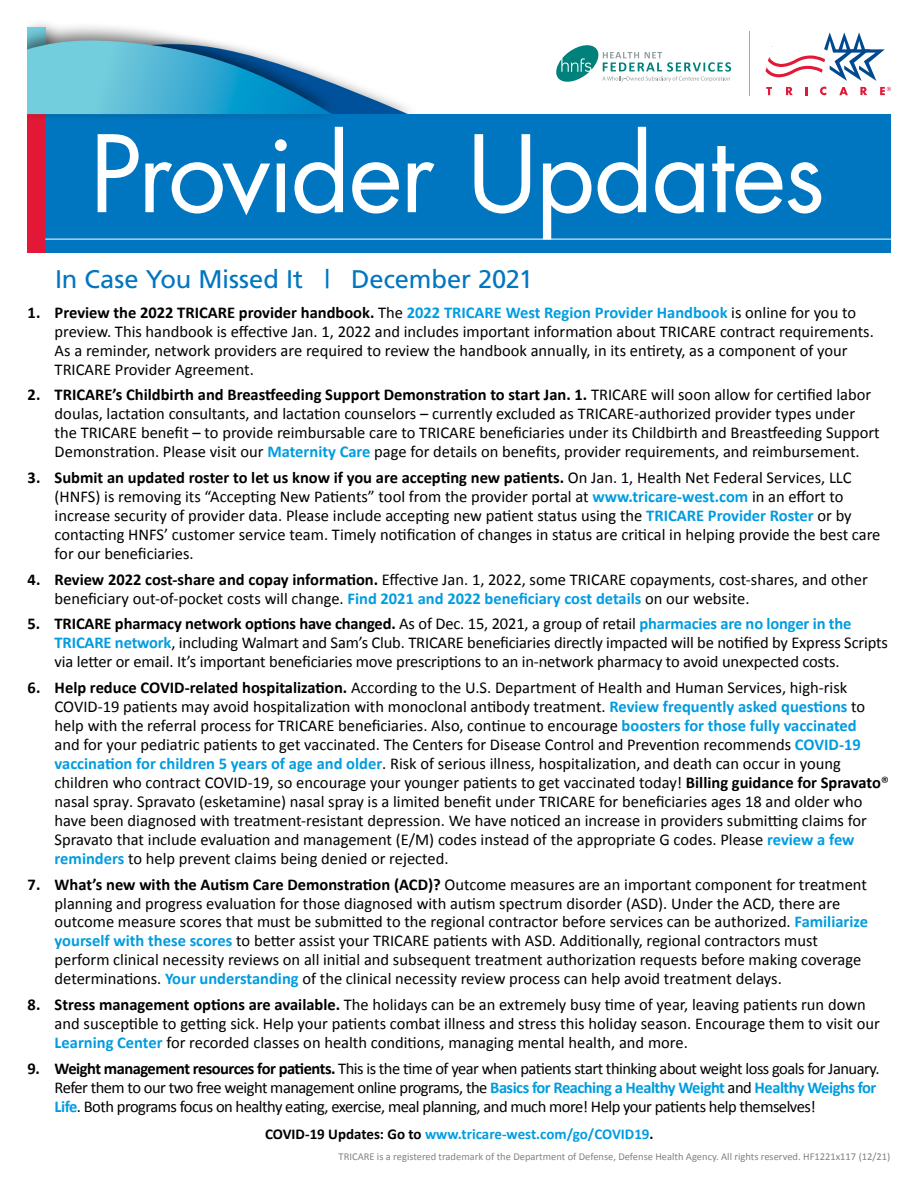
<style>
.page{position:relative;width:918px;height:1188px;background:#fff}
.page>*{position:absolute;margin:0;border:0;box-sizing:border-box;transform-origin:0 0}
.t1{font:103.5px "Futura";letter-spacing:-.02em;color:#fff}
.t2{font:25.5px "Frutiger";letter-spacing:-.005em;color:#0076c0}
.t3{font:16.5px/18.9px "Calibri";color:#000}
.t4{font:16.5px/19px "Calibri";letter-spacing:-.03em;color:#000}
.t5{font:700 15px "Calibri";color:#009ce0}
.t6{font:10.5px "Calibri";color:#808285}
.s1{font-weight:700}
.s2{font-weight:700;color:#009ce0}
.s3{color:#000}
</style>
<div class="page">
<div style="left:28px;top:114px;width:863px;height:139px;background:#0076c0"></div>
<div style="left:27px;top:114px;width:18px;height:139px;background:#e31837"></div>
<svg style="left:765px;top:32px;width:120px;height:49px"></svg>
<svg style="left:766px;top:87px;width:6px;height:8px"></svg>
<svg style="left:786px;top:87px;width:7px;height:8px"></svg>
<svg style="left:805px;top:87px;width:2px;height:8px"></svg>
<svg style="left:820px;top:87px;width:6px;height:8px"></svg>
<svg style="left:839px;top:87px;width:9px;height:8px"></svg>
<svg style="left:860px;top:87px;width:7px;height:8px"></svg>
<svg style="left:880px;top:87px;width:11px;height:8px"></svg>
<hr style="left:749px;top:31px;width:1px;height:65px;background:#a1abab">
<svg style="left:556px;top:45px;width:175px;height:37px"></svg>
<div style="left:10px;top:22px;width:330px;height:101px;background:#000;opacity:.54"></div>
<svg style="left:27px;top:40px;width:381px;height:74px"></svg>
<hr style="left:45px;top:239px;width:858px;height:1px;background:#fff">
<div style="left:0;top:6px;width:27px;height:251px;background:#fff"></div>
<p class="t1" style="left:90px;top:103px;width:737px">Provider Updates</p>
<h2 class="t2" style="left:55px;top:264px;width:480px">In Case You Missed It | December 2021</h2>
<p class="t3" style="left:55px;top:303px;width:821px;text-indent:-27px"><span class="s1">1. Preview the 2022 TRICARE provider handbook.</span> The <span class="s2">2022 TRICARE West Region Provider Handbook</span> is online for you to preview. This handbook is effective Jan. 1, 2022 and includes important information about TRICARE contract requirements.<br>As a reminder, network providers are required to review the handbook annually, in its entirety, as a component of your TRICARE Provider Agreement.</p>
<p class="t3" style="left:55px;top:385px;width:827px;text-indent:-27px"><span class="s1">2. TRICARE’s Childbirth and Breastfeeding Support Demonstration to start Jan. 1.</span> TRICARE will soon allow for certified labor doulas, lactation consultants, and lactation counselors – currently excluded as TRICARE-authorized provider types under the TRICARE benefit – to provide reimbursable care to TRICARE beneficiaries under its Childbirth and Breastfeeding Support Demonstration. Please visit our <span class="s2">Maternity Care</span> page for details on benefits, provider requirements, and reimbursement.</p>
<p class="t3" style="left:55px;top:468px;width:827px;text-indent:-27px"><span class="s1">3. Submit an updated roster to let us know if you are accepting new patients.</span> On Jan. 1, Health Net Federal Services, LLC (HNFS) is removing its “Accepting New Patients” tool from the provider portal at <span class="s2">www.tricare-west.com</span> in an effort to increase security of provider data. Please include accepting new patient status using the <span class="s2">TRICARE Provider Roster</span> or by contacting HNFS’ customer service team. Timely notification of changes in status are critical in helping provide the best care for our beneficiaries.</p>
<p class="t3" style="left:55px;top:570px;width:815px;text-indent:-27px"><span class="s1">4. Review 2022 cost-share and copay information.</span> Effective Jan. 1, 2022, some TRICARE copayments, cost-shares, and other beneficiary out-of-pocket costs will change. <span class="s2">Find 2021 and 2022 beneficiary cost details</span> on our website.</p>
<p class="t3" style="left:55px;top:614px;width:835px;text-indent:-27px"><span class="s1">5. TRICARE pharmacy network options have changed.</span> As of Dec. 15, 2021, a group of retail <span class="s2">pharmacies are no longer in the<br>TRICARE network</span>, including Walmart and Sam’s Club. TRICARE beneficiaries directly impacted will be notified by Express Scripts via letter or email. It’s important beneficiaries move prescriptions to an in-network pharmacy to avoid unexpected costs.</p>
<p class="t3" style="left:55px;top:678px;width:836px;text-indent:-27px"><span class="s1">6. Help reduce COVID-related hospitalization.</span> According to the U.S. Department of Health and Human Services, high-risk COVID-19 patients may avoid hospitalization with monoclonal antibody treatment. <span class="s2">Review frequently asked questions</span> to help with the referral process for TRICARE beneficiaries. Also, continue to encourage <span class="s2">boosters for those fully vaccinated<br></span>and for your pediatric patients to get vaccinated. The Centers for Disease Control and Prevention recommends <span class="s2">COVID-19 vaccination for children 5 years of age and older</span>. Risk of serious illness, hospitalization, and death can occur in young children who contract COVID-19, so encourage your younger patients to get vaccinated today! <span class="s1">Billing guidance for Spravato</span>® nasal spray. Spravato (esketamine) nasal spray is a limited benefit under TRICARE for beneficiaries ages 18 and older who have been diagnosed with treatment-resistant depression. We have noticed an increase in providers submitting claims for Spravato that include evaluation and management (E/M) codes instead of the appropriate G codes. Please <span class="s2">review a few reminders</span> to help prevent claims being denied or rejected.</p>
<p class="t3" style="left:55px;top:875px;width:815px;text-indent:-27px"><span class="s1">7. What’s new with the Autism Care Demonstration (ACD)?</span> Outcome measures are an important component for treatment planning and progress evaluation for those diagnosed with autism spectrum disorder (ASD). Under the ACD, there are outcome measure scores that must be submitted to the regional contractor before services can be authorized. <span class="s2">Familiarize yourself with these scores</span> to better assist your TRICARE patients with ASD. Additionally, regional contractors must perform clinical necessity reviews on all initial and subsequent treatment authorization requests before making coverage determinations. <span class="s2">Your understanding</span> of the clinical necessity review process can help avoid treatment delays.</p>
<p class="t3" style="left:55px;top:995px;width:827px;text-indent:-27px"><span class="s1">8. Stress management options are available.</span> The holidays can be an extremely busy time of year, leaving patients run down and susceptible to getting sick. Help your patients combat illness and stress this holiday season. Encourage them to visit our<br><span class="s2">Learning Center</span> for recorded classes on health conditions, managing mental health, and more.</p>
<p class="t4" style="left:55px;top:1059px;width:826px;text-indent:-27px"><span class="s1">9. Weight management resources for patients.</span> This is the time of year when patients start thinking about weight loss goals for January.<br>Refer them to our two free weight management online programs, the <span class="s2">Basics for Reaching a Healthy Weight</span> and <span class="s2">Healthy Weighs for<br>Life</span>. Both programs focus on healthy eating, exercise, meal planning, and much more! Help your patients help themselves!</p>
<p class="t5" style="left:265px;top:1124px;width:390px"><span class="s3">COVID-19 Updates: Go to</span> www.tricare-west.com/go/COVID19<span class="s3">.</span></p>
<p class="t6" style="left:339px;top:1150px;width:553px">TRICARE is a registered trademark of the Department of Defense, Defense Health Agency. All rights reserved. HF1221x117 (12/21)</p>
</div>
